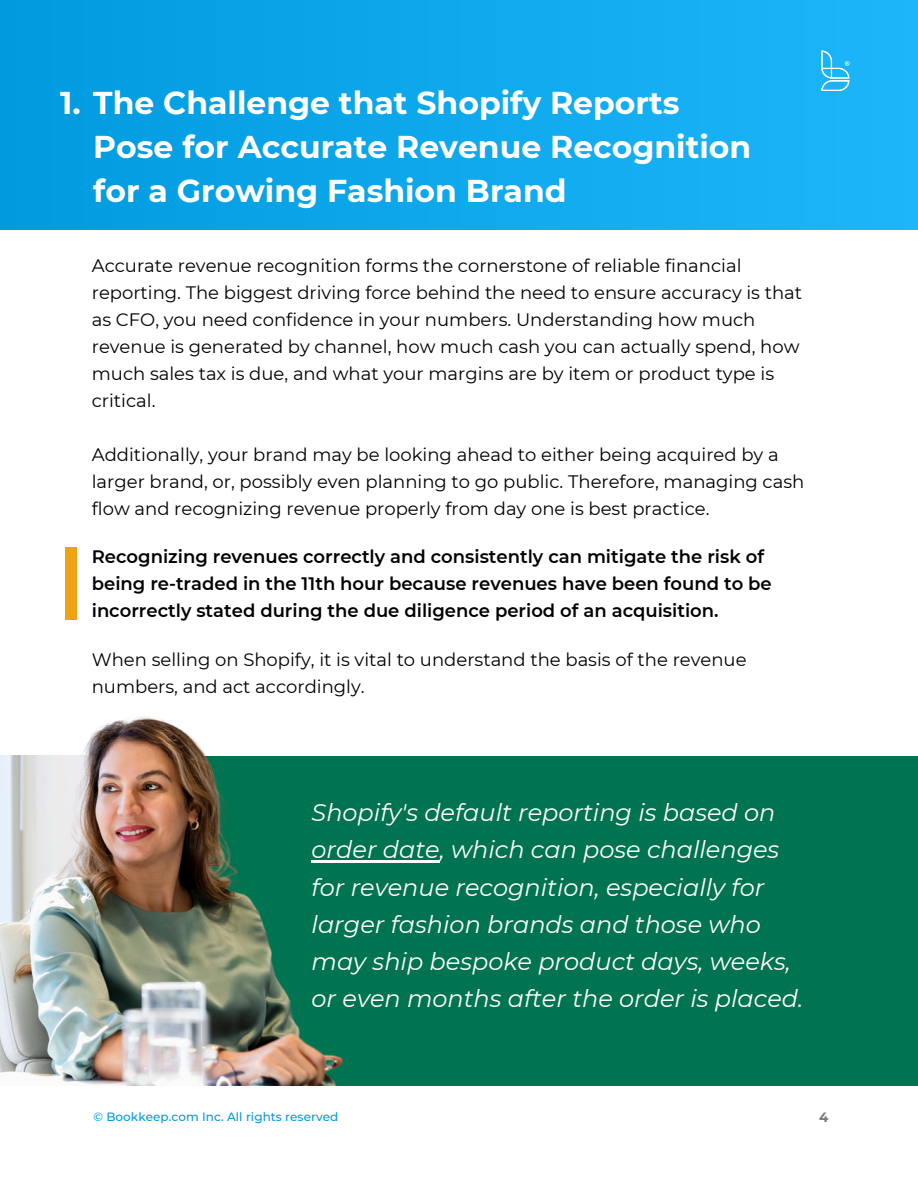
<style>
.page{position:relative;width:918px;height:1188px;background:#fff}
.page>*{position:absolute;margin:0;border:0;box-sizing:border-box;transform-origin:0 0}
.t1{font:700 31.5px/43.8px "Montserrat";color:#fff}
.t2{font:italic 24px/37.2px "Montserrat";color:#fff}
.t3{font:18px/27px "Montserrat";color:#000}
.t4{font:600 18px/27px "Montserrat";color:#000}
.t5{font:700 13.5px "Montserrat";color:#77787b}
.t6{font:500 12px "Montserrat";letter-spacing:.005em;color:#009bdf}
</style>
<div class="page">
<div style="left:0;top:0;width:918px;height:230px;background:linear-gradient(to right,#009bdf,#1db6fa)"></div>
<svg style="left:821px;top:50px;width:29px;height:41px"></svg>
<div style="left:65px;top:548px;width:12px;height:72px;background:#eea317"></div>
<div style="left:190px;top:756px;width:728px;height:329px;background:#007350"></div>
<img style="left:0;top:716px;width:368px;height:369px">
<hr style="left:312px;top:861px;width:128px;height:2px;background:#fff">
<p class="t1" style="left:60px;top:81px;width:621px">1. The Challenge that Shopify Reports</p>
<p class="t1" style="left:93px;top:125px;width:660px">Pose for Accurate Revenue Recognition for a Growing Fashion Brand</p>
<h4 class="t3" style="left:92px;top:252px;width:712px">Accurate revenue recognition forms the cornerstone of reliable financial reporting. The biggest driving force behind the need to ensure accuracy is that as CFO, you need confidence in your numbers. Understanding how much revenue is generated by channel, how much cash you can actually spend, how much sales tax is due, and what your margins are by item or product type is critical.</h4>
<p class="t3" style="left:92px;top:441px;width:714px">Additionally, your brand may be looking ahead to either being acquired by a larger brand, or, possibly even planning to go public. Therefore, managing cash flow and recognizing revenue properly from day one is best practice.</p>
<p class="t4" style="left:92px;top:543px;width:682px">Recognizing revenues correctly and consistently can mitigate the risk of being re-traded in the 11th hour because revenues have been found to be incorrectly stated during the due diligence period of an acquisition.</p>
<h3 class="t3" style="left:92px;top:646px;width:656px">When selling on Shopify, it is vital to understand the basis of the revenue numbers, and act accordingly.</h3>
<h1 class="t2" style="left:312px;top:794px;width:493px">Shopify's default reporting is based on order date, which can pose challenges for revenue recognition, especially for larger fashion brands and those who may ship bespoke product days, weeks, or even months after the order is placed.</h1>
<h2 class="t6" style="left:94px;top:1109px;width:246px">© Bookkeep.com Inc. All rights reserved</h2>
<p class="t5" style="left:819px;top:1109px;width:11px">4</p>
</div>
